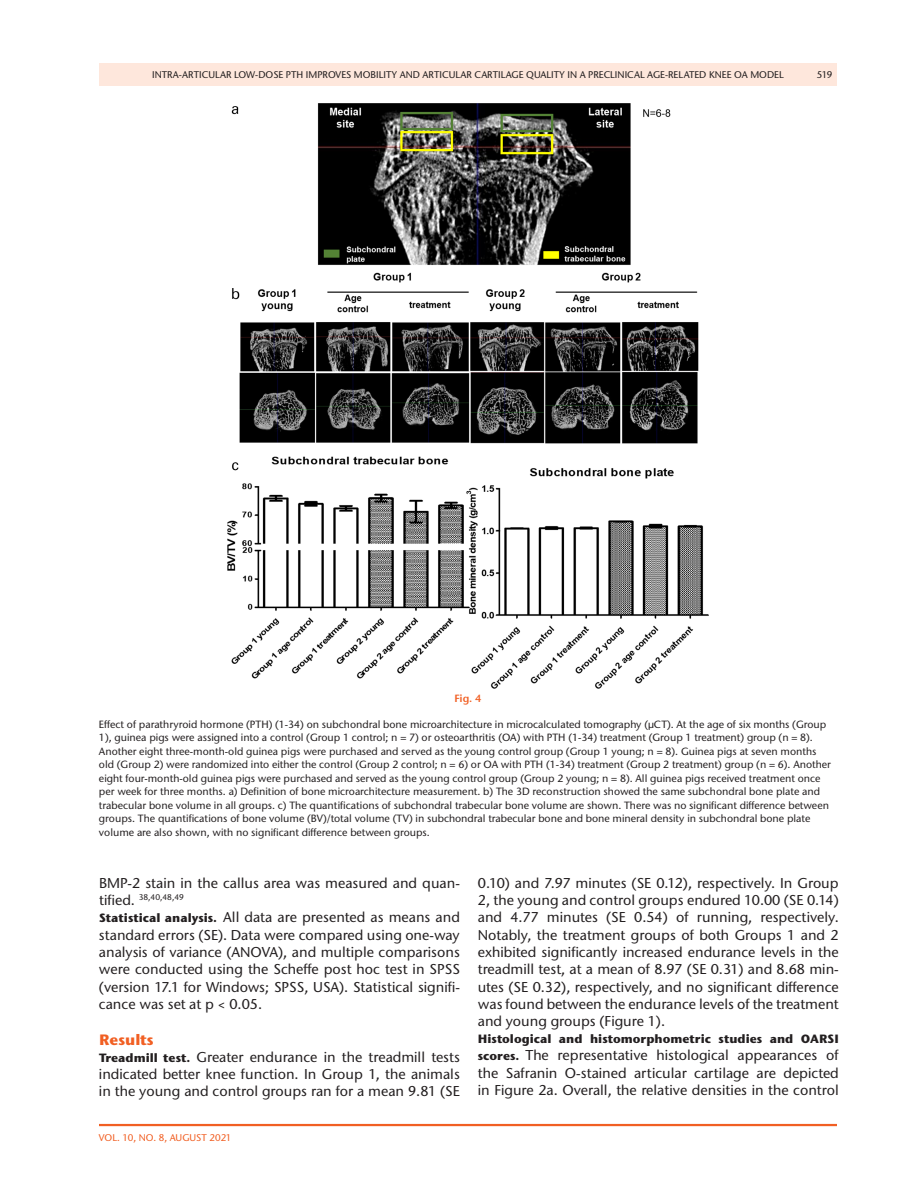
<style>
.page{position:relative;width:918px;height:1188px;background:#fff}
.page>*{position:absolute;margin:0;border:0;box-sizing:border-box;transform-origin:0 0}
.t1{font:700 15px "Stone Sans ITC Pro";color:#f15f23}
.t2{font:500 14.25px/17.2px "Stone Sans ITC Pro";color:#231f20;text-align:justify}
.t3{font:700 12px "Stone Sans ITC Pro";color:#231f20}
.t4{font:500 10.5px/13.5px "Stone Sans ITC Pro";color:#231f20}
.t5{font:600 10.5px "Stone Sans ITC Pro";color:#f15f23}
.t6{font:500 9.75px "Stone Sans ITC Pro";color:#231f20}
.t7{font:500 9.75px "Stone Sans ITC Pro";color:#f15f23}
.t8{font:500 8.25px "Stone Sans ITC Pro";color:#231f20}
.s1{font-size:14.25px}
.s2{font-weight:700;font-size:12px}
</style>
<div class="page">
<hr style="left:99px;top:1124px;width:738px;height:2px;background:#f15f23">
<div style="left:99px;top:63px;width:738px;height:23px;background:#fee7dc"></div>
<img style="left:228px;top:104px;width:480px;height:585px">
<p class="t6" style="left:152px;top:68px;width:633px">INTRA-ARTICULAR LOW-DOSE PTH IMPROVES MOBILITY AND ARTICULAR CARTILAGE QUALITY IN A PRECLINICAL AGE-RELATED KNEE OA MODEL</p>
<p class="t6" style="left:817px;top:68px;width:17px">519</p>
<p class="t5" style="left:454px;top:692px;width:29px">Fig. 4</p>
<p class="t4" style="left:99px;top:717px;width:734px">Effect of parathryroid hormone (PTH) (1-34) on subchondral bone microarchitecture in microcalculated tomography (μCT). At the age of six months (Group 1), guinea pigs were assigned into a control (Group 1 control; n = 7) or osteoarthritis (OA) with PTH (1-34) treatment (Group 1 treatment) group (n = 8).<br>Another eight three-month-old guinea pigs were purchased and served as the young control group (Group 1 young; n = 8). Guinea pigs at seven months old (Group 2) were randomized into either the control (Group 2 control; n = 6) or OA with PTH (1-34) treatment (Group 2 treatment) group (n = 6). Another eight four-month-old guinea pigs were purchased and served as the young control group (Group 2 young; n = 8). All guinea pigs received treatment once per week for three months. a) Definition of bone microarchitecture measurement. b) The 3D reconstruction showed the same subchondral bone plate and trabecular bone volume in all groups. c) The quantifications of subchondral trabecular bone volume are shown. There was no significant difference between groups. The quantifications of bone volume (BV)/total volume (TV) in subchondral trabecular bone and bone mineral density in subchondral bone plate volume are also shown, with no significant difference between groups.</p>
<h2 class="t2" style="left:99px;top:874px;width:362px">BMP-2 stain in the callus area was measured and quan-</h2>
<p class="t8" style="left:99px;top:893px;width:86px"><span class="s1">tified.</span> 38,40,48,49</p>
<p class="t2" style="left:99px;top:909px;width:362px"><span class="s2">Statistical analysis.</span> All data are presented as means and standard errors (SE). Data were compared using one-way analysis of variance (ANOVA), and multiple comparisons were conducted using the Scheffe post hoc test in SPSS (version 17.1 for Windows; SPSS, USA). Statistical signifi&shy;cance was set at p &lt; 0.05.</p>
<h1 class="t1" style="left:99px;top:1030px;width:56px">Results</h1>
<h2 class="t2" style="left:99px;top:1048px;width:362px"><span class="s2">Treadmill test.</span> Greater endurance in the treadmill tests indicated better knee function. In Group 1, the animals in the young and control groups ran for a mean 9.81 (SE</h2>
<p class="t7" style="left:99px;top:1132px;width:134px">VOL. 10, NO. 8, AUGUST 2021</p>
<p class="t2" style="left:478px;top:874px;width:362px">0.10) and 7.97 minutes (SE 0.12), respectively. In Group 2, the young and control groups endured 10.00 (SE 0.14) and 4.77 minutes (SE 0.54) of running, respectively.<br>Notably, the treatment groups of both Groups 1 and 2 exhibited significantly increased endurance levels in the treadmill test, at a mean of 8.97 (SE 0.31) and 8.68 min&shy;utes (SE 0.32), respectively, and no significant difference was found between the endurance levels of the treatment and young groups (Figure 1).</p>
<p class="t3" style="left:478px;top:1031px;width:362px">Histological and histomorphometric studies and OARSI</p>
<h2 class="t2" style="left:478px;top:1047px;width:362px"><span class="s2">scores.</span> The representative histological appearances of the Safranin O-stained articular cartilage are depicted in Figure 2a. Overall, the relative densities in the control</h2>
</div>
